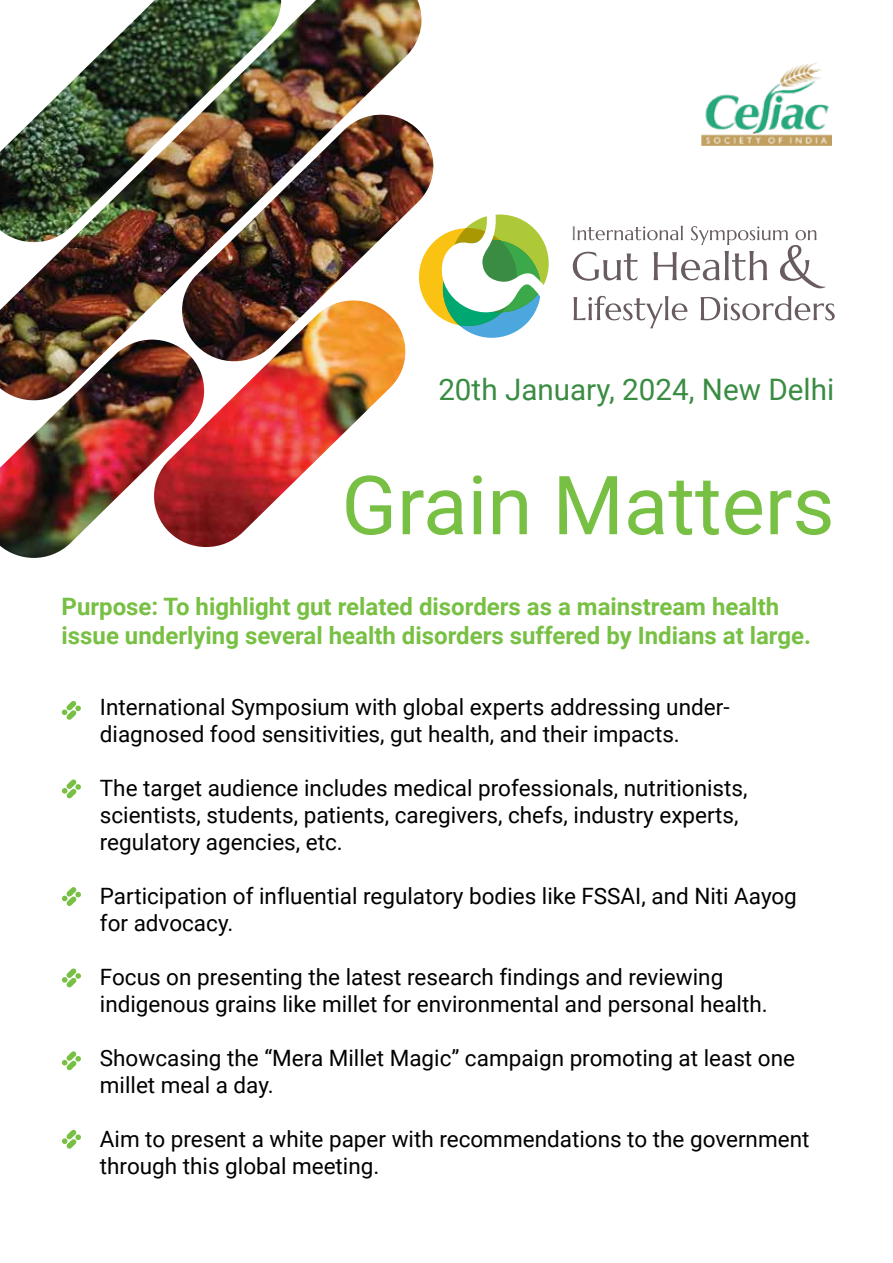
<style>
.page{position:relative;width:893px;height:1263px;background:#fff}
.page>*{position:absolute;margin:0;border:0;box-sizing:border-box;transform-origin:0 0}
.t1{font:81.6px "Roboto";color:#77c043}
.t2{font:29.7px "Roboto";color:#3a8c42}
.t3{font:700 24px/28.8px "Roboto";color:#77c043}
.t4{font:22.5px/27px "Roboto";color:#010101}
</style>
<div class="page">
<img style="left:701px;top:63px;width:130px;height:83px">
<svg style="left:573px;top:226px;width:252px;height:62px"></svg>
<svg style="left:573px;top:296px;width:114px;height:32px"></svg>
<svg style="left:701px;top:296px;width:134px;height:24px"></svg>
<div style="left:443px;top:240px;width:98px;height:98px;background:#4ba7dd;border-radius:50%"></div>
<svg style="left:438px;top:214px;width:111px;height:112px"></svg>
<svg style="left:62px;top:701px;width:19px;height:19px"></svg>
<svg style="left:62px;top:779px;width:19px;height:20px"></svg>
<svg style="left:62px;top:887px;width:19px;height:19px"></svg>
<svg style="left:62px;top:968px;width:19px;height:20px"></svg>
<svg style="left:62px;top:1051px;width:19px;height:19px"></svg>
<svg style="left:62px;top:1129px;width:19px;height:20px"></svg>
<img style="left:0;top:0;width:438px;height:558px">
<h2 class="t2" style="left:438px;top:368px;width:397px">20th January, 2024, New Delhi</h2>
<h1 class="t1" style="left:341px;top:448px;width:495px">Grain Matters</h1>
<p class="t3" style="left:62px;top:592px;width:751px">Purpose: To highlight gut related disorders as a mainstream health issue underlying several health disorders suffered by Indians at large.</p>
<p class="t4" style="left:100px;top:693px;width:631px">International Symposium with global experts addressing under&shy;diagnosed food sensitivities, gut health, and their impacts.</p>
<p class="t4" style="left:100px;top:774px;width:649px">The target audience includes medical professionals, nutritionists, scientists, students, patients, caregivers, chefs, industry experts, regulatory agencies, etc.</p>
<p class="t4" style="left:100px;top:882px;width:698px">Participation of influential regulatory bodies like FSSAI, and Niti Aayog for advocacy.</p>
<p class="t4" style="left:100px;top:963px;width:669px">Focus on presenting the latest research findings and reviewing indigenous grains like millet for environmental and personal health.</p>
<p class="t4" style="left:100px;top:1044px;width:697px">Showcasing the “Mera Millet Magic” campaign promoting at least one millet meal a day.</p>
<p class="t4" style="left:100px;top:1125px;width:711px">Aim to present a white paper with recommendations to the government through this global meeting.</p>
</div>
